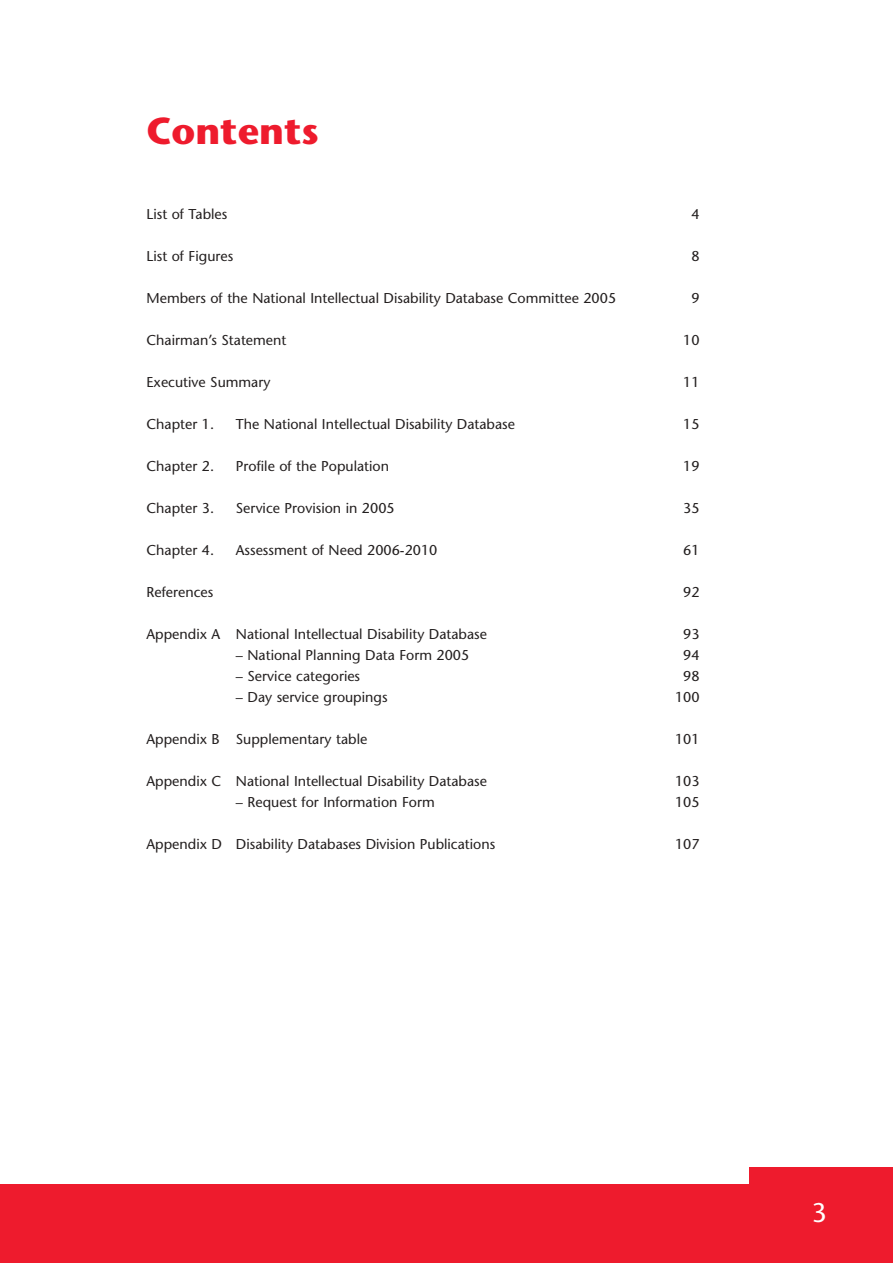
<style>
.page{position:relative;width:893px;height:1263px;background:#fff}
.page>*{position:absolute;margin:0;border:0;box-sizing:border-box;transform-origin:0 0}
.t1{font:700 37.5px "Stone Sans";color:#ee1b2d}
.t2{font:27px "Stone Sans";color:#fff}
.t3{font:14.25px "Stone Sans";color:#231f1f}
</style>
<div class="page">
<div style="left:0;top:1184px;width:892px;height:79px;background:#ee1b2d"></div>
<div style="left:749px;top:1167px;width:143px;height:17px;background:#ee1b2d"></div>
<h1 class="t1" style="left:146px;top:116px;width:174px">Contents</h1>
<p class="t3" style="left:146px;top:208px;width:82px">List of Tables</p>
<p class="t3" style="left:691px;top:208px;width:10px">4</p>
<p class="t3" style="left:146px;top:250px;width:88px">List of Figures</p>
<p class="t3" style="left:691px;top:250px;width:10px">8</p>
<p class="t3" style="left:146px;top:292px;width:471px">Members of the National Intellectual Disability Database Committee 2005</p>
<p class="t3" style="left:691px;top:292px;width:10px">9</p>
<p class="t3" style="left:146px;top:334px;width:141px">Chairman’s Statement</p>
<p class="t3" style="left:683px;top:334px;width:18px">10</p>
<p class="t3" style="left:146px;top:376px;width:125px">Executive Summary</p>
<p class="t3" style="left:683px;top:376px;width:18px">11</p>
<p class="t3" style="left:146px;top:418px;width:69px">Chapter 1.</p>
<p class="t3" style="left:236px;top:418px;width:280px">The National Intellectual Disability Database</p>
<p class="t3" style="left:683px;top:418px;width:18px">15</p>
<p class="t3" style="left:146px;top:460px;width:69px">Chapter 2.</p>
<p class="t3" style="left:236px;top:460px;width:155px">Profile of the Population</p>
<p class="t3" style="left:683px;top:460px;width:18px">19</p>
<p class="t3" style="left:146px;top:502px;width:69px">Chapter 3.</p>
<p class="t3" style="left:236px;top:502px;width:160px">Service Provision in 2005</p>
<p class="t3" style="left:683px;top:502px;width:18px">35</p>
<p class="t3" style="left:146px;top:544px;width:69px">Chapter 4.</p>
<p class="t3" style="left:236px;top:544px;width:203px">Assessment of Need 2006-2010</p>
<p class="t3" style="left:683px;top:544px;width:18px">61</p>
<p class="t3" style="left:146px;top:586px;width:68px">References</p>
<p class="t3" style="left:683px;top:586px;width:18px">92</p>
<p class="t3" style="left:146px;top:628px;width:342px">Appendix A National Intellectual Disability Database</p>
<p class="t3" style="left:683px;top:628px;width:18px">93</p>
<p class="t3" style="left:236px;top:649px;width:235px">– National Planning Data Form 2005</p>
<p class="t3" style="left:683px;top:649px;width:18px">94</p>
<p class="t3" style="left:236px;top:670px;width:126px">– Service categories</p>
<p class="t3" style="left:683px;top:670px;width:18px">98</p>
<p class="t3" style="left:236px;top:691px;width:153px">– Day service groupings</p>
<p class="t3" style="left:675px;top:691px;width:26px">100</p>
<p class="t3" style="left:146px;top:733px;width:222px">Appendix B Supplementary table</p>
<p class="t3" style="left:675px;top:733px;width:26px">101</p>
<p class="t3" style="left:146px;top:775px;width:342px">Appendix C National Intellectual Disability Database</p>
<p class="t3" style="left:675px;top:775px;width:26px">103</p>
<p class="t3" style="left:236px;top:796px;width:200px">– Request for Information Form</p>
<p class="t3" style="left:675px;top:796px;width:26px">105</p>
<p class="t3" style="left:146px;top:838px;width:350px">Appendix D Disability Databases Division Publications</p>
<p class="t3" style="left:675px;top:838px;width:26px">107</p>
<h2 class="t2" style="left:811px;top:1202px;width:17px">3</h2>
</div>
